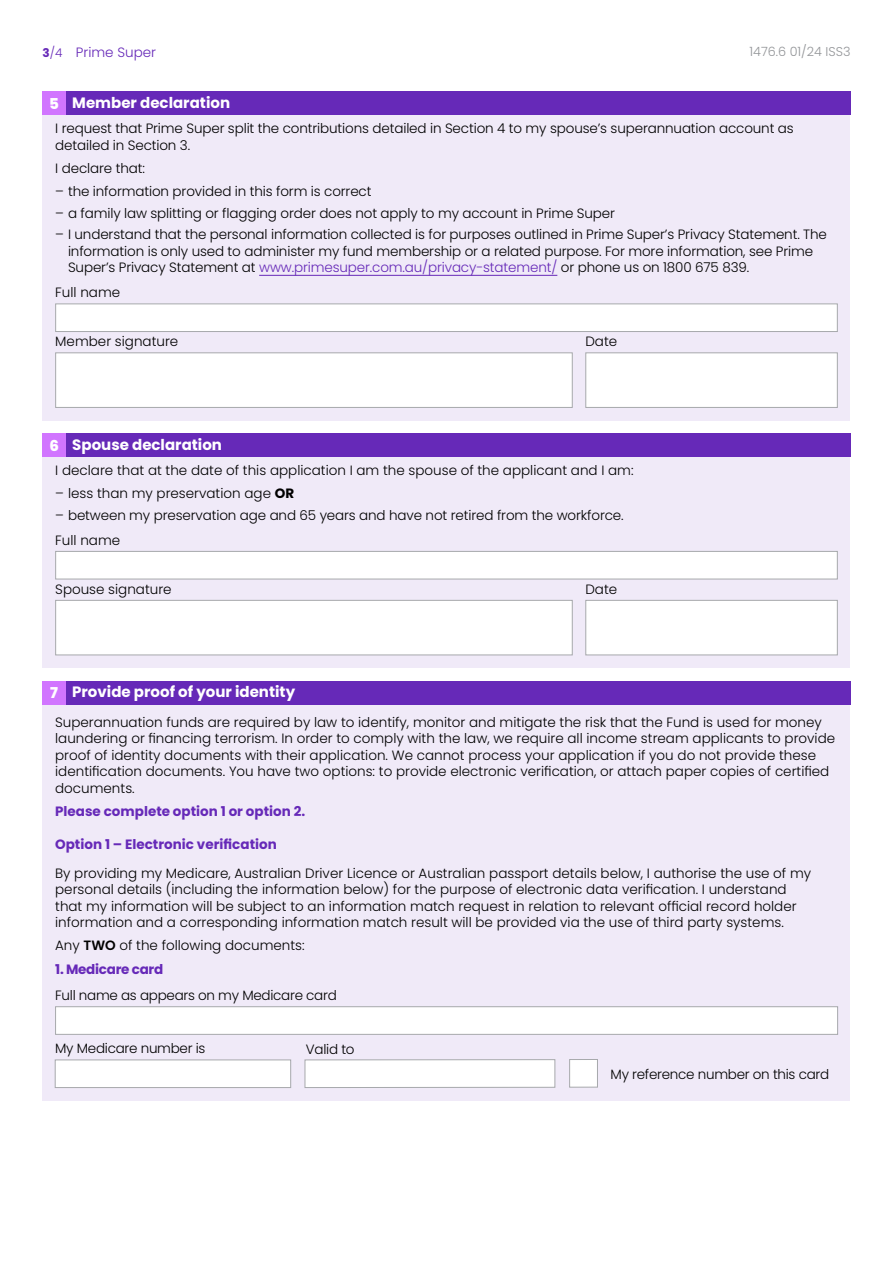
<style>
.page{position:relative;width:893px;height:1263px;background:#fff}
.page>*{position:absolute;margin:0;border:0;box-sizing:border-box;transform-origin:0 0}
.t1{font:700 15px "Poppins";color:#fff}
.t2{font:300 13.5px/16.5px "Poppins";color:#000}
.t3{font:300 13.5px "Poppins";letter-spacing:-.02em;color:#000}
.t4{font:700 13.5px "Poppins";color:#6629b8}
.t5{font:700 13.5px "Poppins";letter-spacing:-.02em;color:#6629b8}
.t6{font:300 13.5px "Poppins";color:#6629b8}
.t7{font:300 12.75px "Poppins";color:#939598}
.s1{font-weight:700;font-size:12px}
.s2{font-size:12px}
.s3{font-weight:800}
.s4{color:#6629b8}
.s5{font-weight:700}
.s6{font-weight:600}
</style>
<div class="page">
<div style="left:43px;top:115px;width:807px;height:306px;background:#f0eaf8"></div>
<div style="left:43px;top:457px;width:807px;height:211px;background:#f0eaf8"></div>
<div style="left:585px;top:352px;width:253px;height:56px;background:#fff;border:1px solid #a7a9ac"></div>
<div style="left:55px;top:303px;width:783px;height:29px;background:#fff;border:1px solid #a7a9ac"></div>
<div style="left:585px;top:600px;width:253px;height:55px;background:#fff;border:1px solid #a7a9ac"></div>
<div style="left:55px;top:551px;width:783px;height:28px;background:#fff;border:1px solid #a7a9ac"></div>
<hr style="left:259px;top:275px;width:298px;height:1px;background:#6629b8">
<div style="left:43px;top:92px;width:23px;height:23px;background:#d175ff"></div>
<div style="left:66px;top:92px;width:784px;height:23px;background:#6629b8"></div>
<div style="left:43px;top:433px;width:23px;height:24px;background:#d175ff"></div>
<div style="left:66px;top:433px;width:784px;height:24px;background:#6629b8"></div>
<div style="left:55px;top:352px;width:518px;height:56px;background:#fff;border:1px solid #a7a9ac"></div>
<div style="left:55px;top:600px;width:518px;height:55px;background:#fff;border:1px solid #a7a9ac"></div>
<div style="left:42px;top:704px;width:808px;height:397px;background:#f0eaf8"></div>
<div style="left:42px;top:681px;width:24px;height:23px;background:#d175ff"></div>
<div style="left:66px;top:681px;width:784px;height:23px;background:#6629b8"></div>
<div style="left:55px;top:1006px;width:783px;height:29px;background:#fff;border:1px solid #a7a9ac"></div>
<div style="left:55px;top:1059px;width:236px;height:29px;background:#fff;border:1px solid #a7a9ac"></div>
<div style="left:305px;top:1060px;width:250px;height:27px;background:#fff"></div>
<div style="left:305px;top:1059px;width:250px;height:29px;border:1px solid #a7a9ac"></div>
<div style="left:570px;top:1059px;width:27px;height:28px;background:#fff"></div>
<div style="left:569px;top:1059px;width:29px;height:28px;border:1px solid #a7a9ac"></div>
<p class="t6" style="left:43px;top:44px;width:115px"><span class="s1">3</span><span class="s2">/4</span> Prime Super</p>
<p class="t7" style="left:749px;top:44px;width:102px">1476.6 01/24 ISS3</p>
<p class="t1" style="left:49px;top:94px;width:182px"><span class="s3">5</span> Member declaration</p>
<p class="t2" style="left:55px;top:121px;width:740px">I request that Prime Super split the contributions detailed in Section 4 to my spouse’s superannuation account as detailed in Section 3.</p>
<p class="t2" style="left:55px;top:160px;width:91px">I declare that:</p>
<p class="t2" style="left:55px;top:183px;width:318px">– the information provided in this form is correct</p>
<p class="t2" style="left:55px;top:205px;width:561px">– a family law splitting or flagging order does not apply to my account in Prime Super</p>
<p class="t2" style="left:68px;top:226px;width:760px;text-indent:-13px">– I understand that the personal information collected is for purposes outlined in Prime Super’s Privacy Statement. The information is only used to administer my fund membership or a related purpose. For more information, see Prime<br>Super’s Privacy Statement at <span class="s4">www.primesuper.com.au/privacy-statement/</span> or phone us on 1800 675 839.</p>
<p class="t2" style="left:55px;top:284px;width:66px">Full name</p>
<p class="t2" style="left:55px;top:333px;width:125px">Member signature</p>
<p class="t2" style="left:585px;top:333px;width:33px">Date</p>
<p class="t1" style="left:49px;top:436px;width:174px"><span class="s3">6</span> Spouse declaration</p>
<p class="t2" style="left:55px;top:462px;width:580px">I declare that at the date of this application I am the spouse of the applicant and I am:</p>
<p class="t2" style="left:55px;top:485px;width:240px">– less than my preservation age <span class="s5">OR</span></p>
<p class="t2" style="left:55px;top:507px;width:570px">– between my preservation age and 65 years and have not retired from the workforce.</p>
<p class="t2" style="left:55px;top:532px;width:66px">Full name</p>
<p class="t2" style="left:55px;top:581px;width:118px">Spouse signature</p>
<p class="t2" style="left:585px;top:581px;width:33px">Date</p>
<p class="t1" style="left:50px;top:683px;width:246px"><span class="s3">7</span> Provide proof of your identity</p>
<p class="t2" style="left:55px;top:714px;width:781px">Superannuation funds are required by law to identify, monitor and mitigate the risk that the Fund is used for money laundering or financing terrorism. In order to comply with the law, we require all income stream applicants to provide proof of identity documents with their application. We cannot process your application if you do not provide these identification documents. You have two options: to provide electronic verification, or attach paper copies of certified documents.</p>
<p class="t4" style="left:55px;top:803px;width:252px">Please complete option 1 or option 2.</p>
<p class="t4" style="left:55px;top:836px;width:223px">Option 1 – Electronic verification</p>
<p class="t2" style="left:55px;top:865px;width:757px">By providing my Medicare, Australian Driver Licence or Australian passport details below, I authorise the use of my personal details (including the information below) for the purpose of electronic data verification. I understand that my information will be subject to an information match request in relation to relevant official record holder information and a corresponding information match result will be provided via the use of third party systems.</p>
<p class="t2" style="left:55px;top:937px;width:251px">Any <span class="s6">TWO</span> of the following documents:</p>
<p class="t5" style="left:55px;top:961px;width:110px">1. Medicare card</p>
<p class="t3" style="left:55px;top:987px;width:283px">Full name as appears on my Medicare card</p>
<p class="t3" style="left:55px;top:1040px;width:152px">My Medicare number is</p>
<p class="t2" style="left:306px;top:1040px;width:50px">Valid to</p>
<p class="t3" style="left:611px;top:1067px;width:220px">My reference number on this card</p>
</div>
